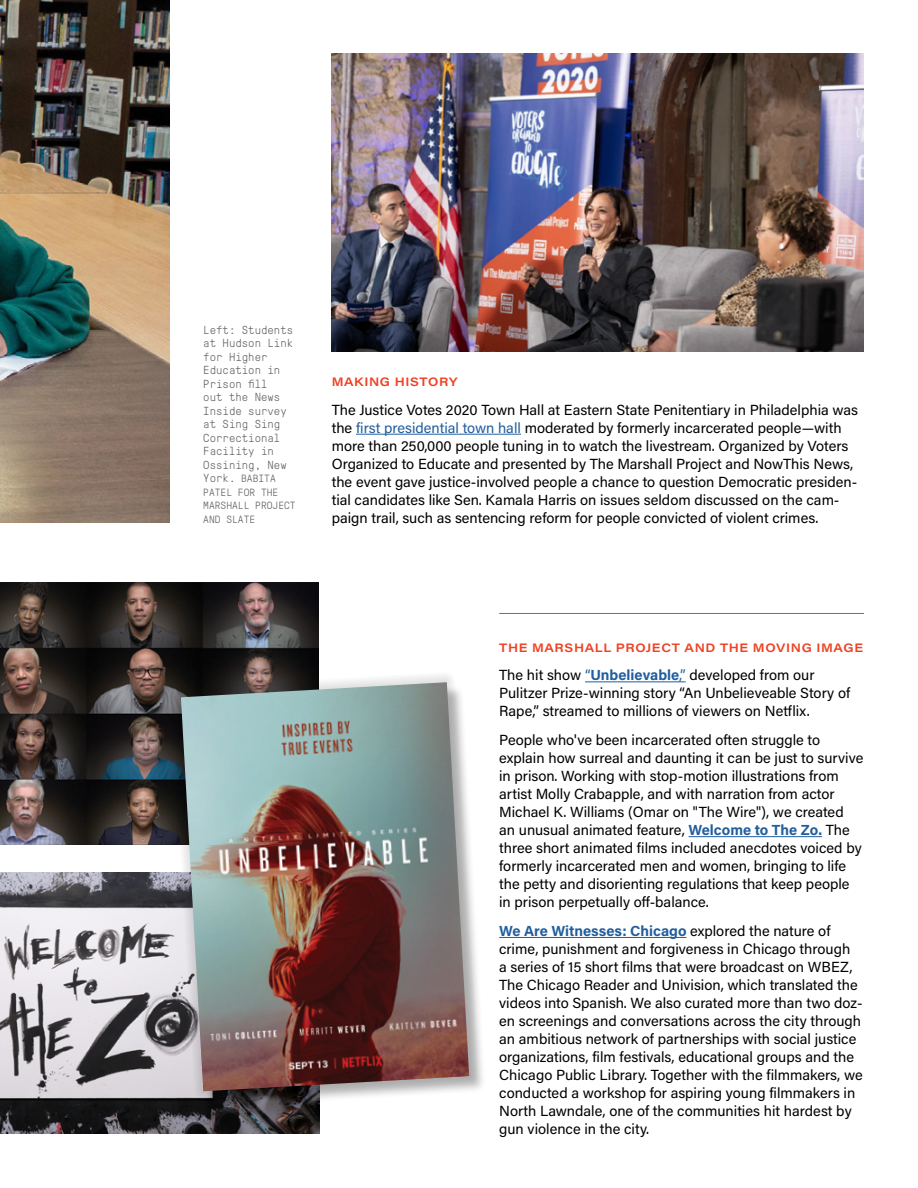
<style>
.page{position:relative;width:918px;height:1188px;background:#fff}
.page>*{position:absolute;margin:0;border:0;box-sizing:border-box;transform-origin:0 0}
.Paragraph_Style_1{font:14.7px/18px "Acumin Pro";color:#000}
.Paragraph_Style_1-2{font:600 12px "Acumin Pro Wide";letter-spacing:.05em;color:#ef4123}
.t1{font:300 11.7px/13.5px "GT Pressura Mono";color:#636466}
.t2{font:300 10.5px/13.5px "GT Pressura Mono";color:#636466}
.s1{font-size:11.7px}
.s2{color:#215e9e}
.s3{font-weight:700;color:#215e9e}
</style>
<div class="page">
<hr style="left:499px;top:613px;width:365px;height:1px;background:#ef4123">
<img style="left:332px;top:54px;width:532px;height:297px">
<img style="left:0;top:872px;width:319px;height:262px">
<img style="left:0;top:583px;width:319px;height:261px">
<hr style="left:585px;top:681px;width:101px;height:1px;background:#215e9e">
<hr style="left:689px;top:836px;width:133px;height:1px;background:#215e9e">
<hr style="left:499px;top:937px;width:187px;height:1px;background:#215e9e">
<hr style="left:356px;top:434px;width:165px;height:1px;background:#215e9e">
<img style="left:0;top:0;width:169px;height:523px">
<div style="left:184px;top:685px;width:302px;height:423px;background:#000;opacity:.25"></div>
<svg style="left:170px;top:671px;width:310px;height:431px"></svg>
<img style="left:181px;top:682px;width:288px;height:409px">
<p class="t1" style="left:203px;top:322px;width:91px">Left: Students at Hudson Link for Higher<br>Education in<br>Prison fill<br>out the News<br>Inside survey at Sing Sing<br>Correctional<br>Facility in<br>Ossining, New</p>
<p class="t2" style="left:203px;top:471px;width:94px"><span class="s1">York.</span> BABITA<br>PATEL FOR THE<br>MARSHALL PROJECT<br>AND SLATE</p>
<p class="Paragraph_Style_1-2" style="left:332px;top:373px;width:127px">MAKING HISTORY</p>
<p class="Paragraph_Style_1" style="left:332px;top:400px;width:528px">The Justice Votes 2020 Town Hall at Eastern State Penitentiary in Philadelphia was the <span class="s2">first presidential town hall</span> moderated by formerly incarcerated people—with more than 250,000 people tuning in to watch the livestream. Organized by Voters Organized to Educate and presented by The Marshall Project and NowThis News, the event gave justice-involved people a chance to question Democratic presiden&shy;tial candidates like Sen. Kamala Harris on issues seldom discussed on the cam&shy;paign trail, such as sentencing reform for people convicted of violent crimes.</p>
<p class="Paragraph_Style_1-2" style="left:499px;top:639px;width:365px">THE MARSHALL PROJECT AND THE MOVING IMAGE</p>
<p class="Paragraph_Style_1" style="left:499px;top:666px;width:353px">The hit show <span class="s2">“</span><span class="s3">Unbelievable</span><span class="s2">,”</span> developed from our<br>Pulitzer Prize-winning story “An Unbelieveable Story of<br>Rape,” streamed to millions of viewers on Netflix.</p>
<p class="Paragraph_Style_1" style="left:499px;top:730px;width:366px">People who've been incarcerated often struggle to explain how surreal and daunting it can be just to survive in prison. Working with stop-motion illustrations from artist Molly Crabapple, and with narration from actor Michael K. Williams (Omar on "The Wire"), we created an unusual animated feature, <span class="s3">Welcome to The Zo.</span> The three short animated films included anecdotes voiced by formerly incarcerated men and women, bringing to life the petty and disorienting regulations that keep people in prison perpetually off-balance.</p>
<p class="Paragraph_Style_1" style="left:499px;top:921px;width:365px"><span class="s3">We Are Witnesses: Chicago</span> explored the nature of crime, punishment and forgiveness in Chicago through<br>a series of 15 short films that were broadcast on WBEZ, The Chicago Reader and Univision, which translated the videos into Spanish. We also curated more than two doz&shy;en screenings and conversations across the city through an ambitious network of partnerships with social justice organizations, film festivals, educational groups and the Chicago Public Library. Together with the filmmakers, we conducted a workshop for aspiring young filmmakers in North Lawndale, one of the communities hit hardest by gun violence in the city.</p>
</div>
